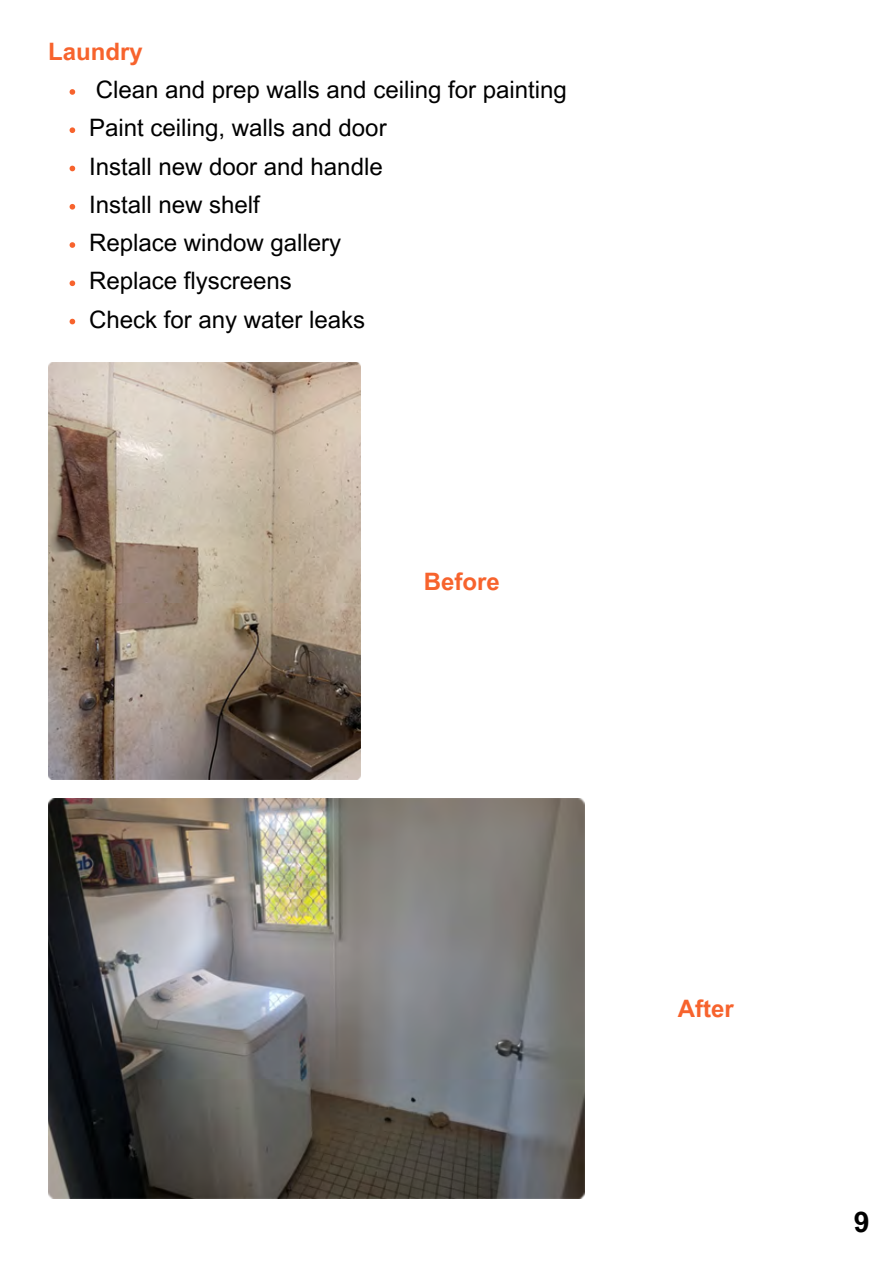
<style>
.page{position:relative;width:894px;height:1264px;background:#fff}
.page>*{position:absolute;margin:0;border:0;box-sizing:border-box;transform-origin:0 0}
.t1{font:700 28.5px "Arial MT Pro";color:#000}
.t2{font:24px "Arial MT Pro";color:#000}
.t3{font:700 24px "Arial MT Pro";color:#f7632d}
</style>
<div class="page">
<svg style="left:70px;top:89px;width:5px;height:6px"></svg>
<svg style="left:70px;top:127px;width:5px;height:6px"></svg>
<svg style="left:70px;top:166px;width:5px;height:5px"></svg>
<svg style="left:70px;top:204px;width:5px;height:5px"></svg>
<svg style="left:70px;top:242px;width:5px;height:6px"></svg>
<svg style="left:70px;top:280px;width:5px;height:6px"></svg>
<svg style="left:70px;top:319px;width:5px;height:5px"></svg>
<img style="left:48px;top:362px;width:312px;height:417px">
<img style="left:48px;top:798px;width:536px;height:400px">
<h1 class="t3" style="left:48px;top:42px;width:96px">Laundry</h1>
<p class="t2" style="left:96px;top:81px;width:472px">Clean and prep walls and ceiling for painting</p>
<p class="t2" style="left:89px;top:119px;width:299px">Paint ceiling, walls and door</p>
<p class="t2" style="left:89px;top:157px;width:295px">Install new door and handle</p>
<p class="t2" style="left:89px;top:195px;width:172px">Install new shelf</p>
<p class="t2" style="left:89px;top:234px;width:254px">Replace window gallery</p>
<p class="t2" style="left:89px;top:272px;width:204px">Replace flyscreens</p>
<p class="t2" style="left:89px;top:310px;width:278px">Check for any water leaks</p>
<p class="t3" style="left:423px;top:572px;width:77px">Before</p>
<h1 class="t3" style="left:677px;top:999px;width:57px">After</h1>
<p class="t1" style="left:853px;top:1211px;width:17px">9</p>
</div>
